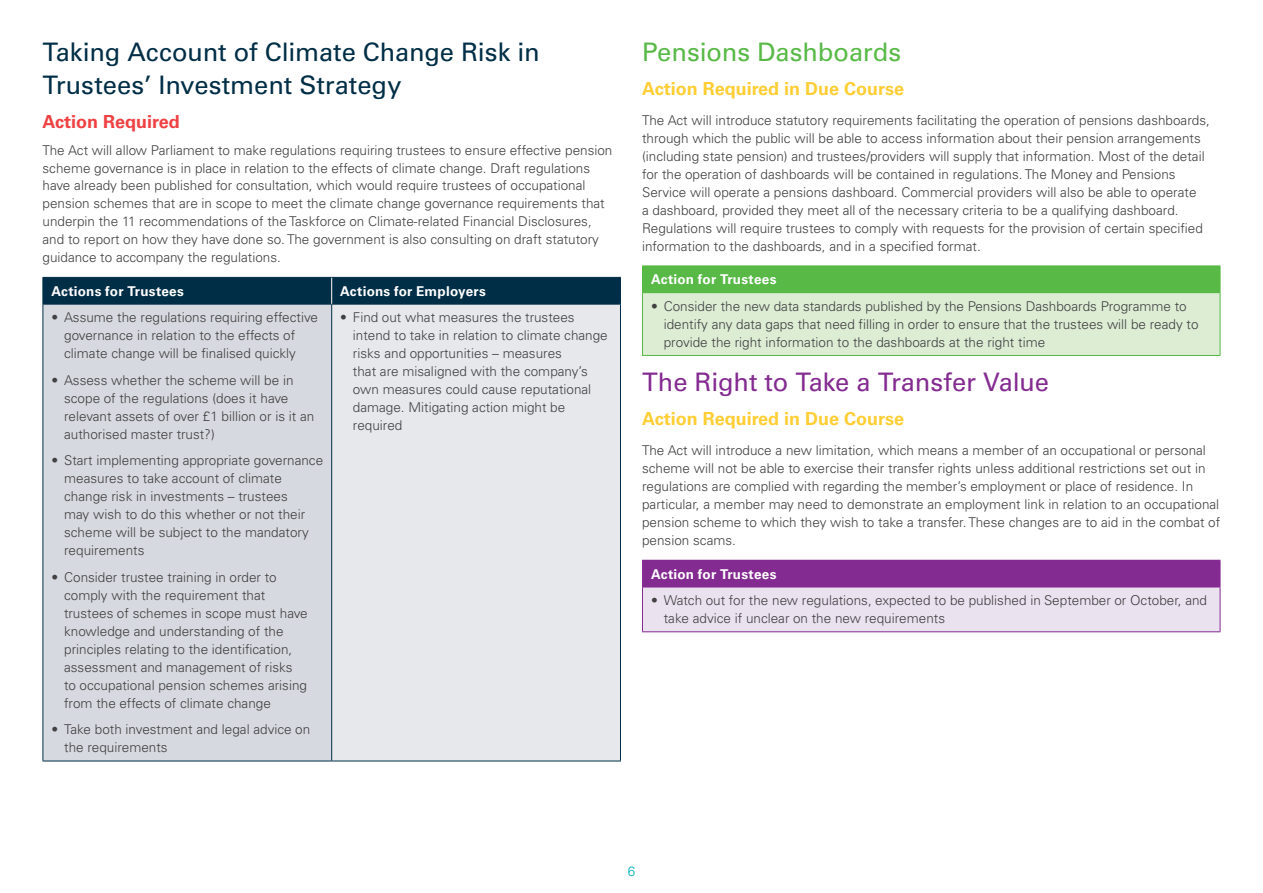
<style>
.page{position:relative;width:1263px;height:893px;background:#fff}
.page>*{position:absolute;margin:0;border:0;box-sizing:border-box;transform-origin:0 0}
.t1{font:25.5px/33px "Univers LTCYR 55 Roman";letter-spacing:-.005em;color:#002e46}
.t2{font:25.5px "Univers LTCYR 55 Roman";letter-spacing:-.005em;color:#842b91}
.t3{font:25.5px "Univers LTCYR 55 Roman";color:#58b947}
.t4{font:700 18px "Univers LTCYR 65";color:#ffce35}
.t5{font:700 18px "Univers LTCYR 65";color:#ef4143}
.t6{font:300 13.5px/18px "Univers LTCYR 45";color:#414042}
.t7{font:700 13.5px "Univers LTCYR 65";letter-spacing:.015em;color:#fff}
.t8{font:300 13.5px "Univers LTCYR 45";color:#00afbc}
</style>
<div class="page">
<div style="left:43px;top:304px;width:289px;height:457px;background:#d6d9df"></div>
<div style="left:332px;top:304px;width:288px;height:457px;background:#e7e8ec"></div>
<hr style="left:43px;top:305px;width:1px;height:456px;background:#002e46">
<hr style="left:331px;top:305px;width:1px;height:456px;background:#002e46">
<hr style="left:620px;top:305px;width:1px;height:456px;background:#002e46">
<hr style="left:43px;top:761px;width:289px;height:1px;background:#002e46">
<hr style="left:332px;top:761px;width:289px;height:1px;background:#002e46">
<hr style="left:43px;top:304px;width:289px;height:1px;background:#002e46">
<hr style="left:332px;top:304px;width:289px;height:1px;background:#002e46">
<div style="left:43px;top:277px;width:578px;height:27px;background:#002e46"></div>
<div style="left:642px;top:266px;width:578px;height:27px;background:#58b947"></div>
<div style="left:642px;top:293px;width:578px;height:62px;background:#dcedd4"></div>
<hr style="left:642px;top:265px;width:578px;height:1px;background:#58b947">
<svg style="left:1220px;top:266px;width:1px;height:26px"></svg>
<hr style="left:642px;top:293px;width:1px;height:62px;background:#58b947">
<hr style="left:1220px;top:293px;width:1px;height:62px;background:#58b947">
<hr style="left:642px;top:355px;width:578px;height:1px;background:#58b947">
<div style="left:642px;top:560px;width:578px;height:27px;background:#842b91"></div>
<div style="left:642px;top:587px;width:578px;height:45px;background:#ebe2f0"></div>
<svg style="left:1220px;top:561px;width:1px;height:26px"></svg>
<hr style="left:642px;top:587px;width:578px;height:1px;background:#842b91">
<hr style="left:642px;top:587px;width:1px;height:44px;background:#842b91">
<hr style="left:1220px;top:587px;width:1px;height:44px;background:#842b91">
<hr style="left:642px;top:631px;width:578px;height:1px;background:#842b91">
<h1 class="t1" style="left:43px;top:34px;width:499px">Taking Account of Climate Change Risk in<br>Trustees’ Investment Strategy</h1>
<h2 class="t5" style="left:43px;top:109px;width:139px">Action Required</h2>
<p class="t6" style="left:43px;top:140px;width:571px">The Act will allow Parliament to make regulations requiring trustees to ensure effective pension scheme governance is in place in relation to the effects of climate change. Draft regulations have already been published for consultation, which would require trustees of occupational pension schemes that are in scope to meet the climate change governance requirements that underpin the 11 recommendations of the Taskforce on Climate-related Financial Disclosures, and to report on how they have done so. The government is also consulting on draft statutory guidance to accompany the regulations.</p>
<p class="t7" style="left:51px;top:281px;width:134px">Actions for Trustees</p>
<p class="t7" style="left:340px;top:281px;width:147px">Actions for Employers</p>
<p class="t6" style="left:64px;top:308px;width:255px;text-indent:-13px">• Assume the regulations requiring effective governance in relation to the effects of climate change will be finalised quickly</p>
<p class="t6" style="left:64px;top:371px;width:252px;text-indent:-13px">• Assess whether the scheme will be in scope of the regulations (does it have relevant assets of over £1 billion or is it an authorised master trust?)</p>
<p class="t6" style="left:64px;top:451px;width:260px;text-indent:-13px">• Start implementing appropriate governance measures to take account of climate change risk in investments – trustees<br>may wish to do this whether or not their scheme will be subject to the mandatory requirements</p>
<p class="t6" style="left:64px;top:568px;width:245px;text-indent:-13px">• Consider trustee training in order to comply with the requirement that trustees of schemes in scope must have knowledge and understanding of the principles relating to the identification, assessment and management of risks to occupational pension schemes arising from the effects of climate change</p>
<p class="t6" style="left:64px;top:720px;width:247px;text-indent:-13px">• Take both investment and legal advice on the requirements</p>
<p class="t6" style="left:353px;top:308px;width:256px;text-indent:-13px">• Find out what measures the trustees intend to take in relation to climate change risks and opportunities – measures<br>that are misaligned with the company’s own measures could cause reputational damage. Mitigating action might be required</p>
<h1 class="t3" style="left:642px;top:34px;width:261px">Pensions Dashboards</h1>
<h2 class="t4" style="left:642px;top:76px;width:264px">Action Required in Due Course</h2>
<p class="t6" style="left:642px;top:111px;width:569px">The Act will introduce statutory requirements facilitating the operation of pensions dashboards, through which the public will be able to access information about their pension arrangements (including state pension) and trustees/providers will supply that information. Most of the detail for the operation of dashboards will be contained in regulations. The Money and Pensions Service will operate a pensions dashboard. Commercial providers will also be able to operate<br>a dashboard, provided they meet all of the necessary criteria to be a qualifying dashboard.<br>Regulations will require trustees to comply with requests for the provision of certain specified information to the dashboards, and in a specified format.</p>
<p class="t7" style="left:651px;top:270px;width:127px">Action for Trustees</p>
<p class="t6" style="left:664px;top:297px;width:536px;text-indent:-13px">• Consider the new data standards published by the Pensions Dashboards Programme to identify any data gaps that need filling in order to ensure that the trustees will be ready to provide the right information to the dashboards at the right time</p>
<h1 class="t2" style="left:642px;top:365px;width:408px">The Right to Take a Transfer Value</h1>
<h2 class="t4" style="left:642px;top:406px;width:264px">Action Required in Due Course</h2>
<p class="t6" style="left:642px;top:441px;width:579px">The Act will introduce a new limitation, which means a member of an occupational or personal scheme will not be able to exercise their transfer rights unless additional restrictions set out in regulations are complied with regarding the member’s employment or place of residence. In particular, a member may need to demonstrate an employment link in relation to an occupational pension scheme to which they wish to take a transfer. These changes are to aid in the combat of pension scams.</p>
<p class="t7" style="left:651px;top:564px;width:127px">Action for Trustees</p>
<p class="t6" style="left:664px;top:591px;width:545px;text-indent:-13px">• Watch out for the new regulations, expected to be published in September or October, and take advice if unclear on the new requirements</p>
<p class="t8" style="left:628px;top:862px;width:9px">6</p>
</div>
